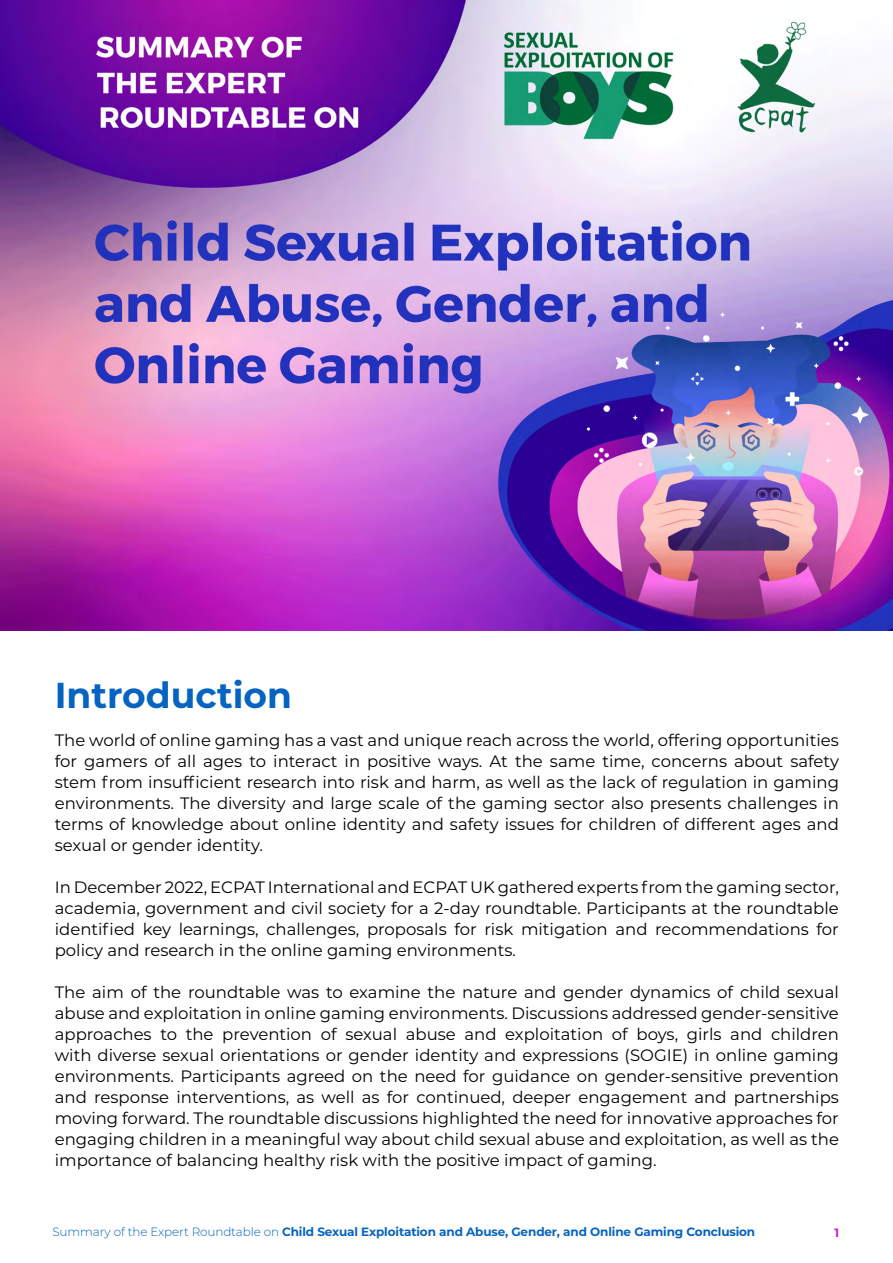
<style>
.page{position:relative;width:893px;height:1263px;background:#fff}
.page>*{position:absolute;margin:0;border:0;box-sizing:border-box;transform-origin:0 0}
.t1{font:700 36px "Montserrat";color:#0563c1}
.t2{font:16.5px/21px "Montserrat";color:#000;text-align:justify}
.t3{font:700 12px "Montserrat";letter-spacing:-.01em;color:#0563c1}
.t4{font:700 12px "Montserrat";color:#c61ec2}
.s1{font-weight:300}
</style>
<div class="page">
<img style="left:0;top:0;width:893px;height:630px">
<h1 class="t1" style="left:55px;top:669px;width:239px">Introduction</h1>
<p class="t2" style="left:55px;top:729px;width:786px">The world of online gaming has a vast and unique reach across the world, offering opportunities for gamers of all ages to interact in positive ways. At the same time, concerns about safety stem from insufficient research into risk and harm, as well as the lack of regulation in gaming environments. The diversity and large scale of the gaming sector also presents challenges in terms of knowledge about online identity and safety issues for children of different ages and sexual or gender identity.</p>
<p class="t2" style="left:55px;top:876px;width:786px">In December 2022, ECPAT International and ECPAT UK gathered experts from the gaming sector, academia, government and civil society for a 2-day roundtable. Participants at the roundtable identified key learnings, challenges, proposals for risk mitigation and recommendations for policy and research in the online gaming environments.</p>
<p class="t2" style="left:55px;top:981px;width:786px">The aim of the roundtable was to examine the nature and gender dynamics of child sexual abuse and exploitation in online gaming environments. Discussions addressed gender-sensitive approaches to the prevention of sexual abuse and exploitation of boys, girls and children with diverse sexual orientations or gender identity and expressions (SOGIE) in online gaming environments. Participants agreed on the need for guidance on gender-sensitive prevention and response interventions, as well as for continued, deeper engagement and partnerships moving forward. The roundtable discussions highlighted the need for innovative approaches for engaging children in a meaningful way about child sexual abuse and exploitation, as well as the importance of balancing healthy risk with the positive impact of gaming.</p>
<p class="t3" style="left:52px;top:1223px;width:704px"><span class="s1">Summary of the Expert Roundtable on</span> Child Sexual Exploitation and Abuse, Gender, and Online Gaming Conclusion</p>
<p class="t4" style="left:834px;top:1224px;width:6px">1</p>
</div>
